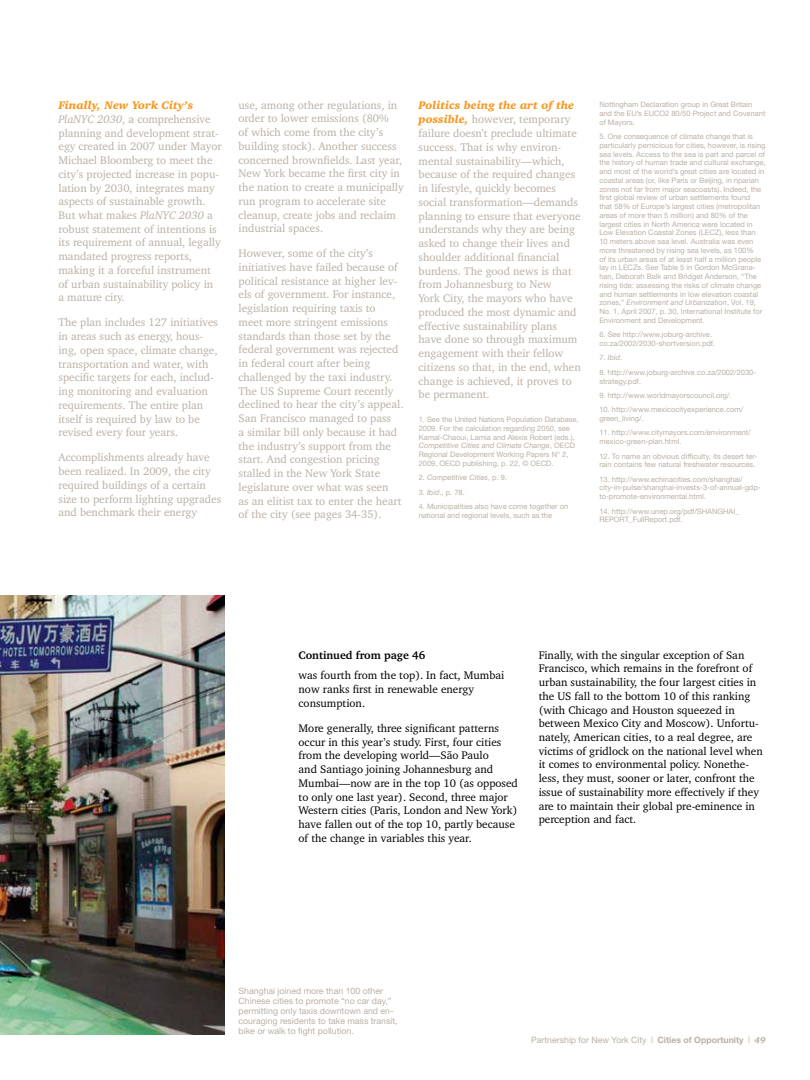
<style>
.page{position:relative;width:810px;height:1080px;background:#fff}
.page>*{position:absolute;margin:0;border:0;box-sizing:border-box;transform-origin:0 0}
.t1{font:11.25px/13.8px "Charter IT Cby BT";color:#bbb0a6}
.t2{font:11.25px/13.8px "Charter IT Cby BT";color:#000}
.t3{font:700 11.25px "Charter IT Cby BT";color:#000}
.t4{font:8.75px/10px "Helvetica Neue";color:#bbb0a6}
.t5{font:7.5px/8.8px "Helvetica Neue";color:#bbb0a6}
.t6{font:italic 7.5px "Helvetica Neue";color:#bbb0a6}
.s1{font-weight:900;font-style:italic;color:#f8971d}
.s2{font-style:italic}
.s3{font-style:normal}
.s4{font-weight:700}
.s5{font-family:"Charter IT Cby BT";font-weight:900;font-style:italic}
</style>
<div class="page">
<img style="left:0;top:595px;width:225px;height:440px">
<p class="t1" style="left:58px;top:98px;width:165px"><span class="s1">Finally, New York City’s<br></span><span class="s2">PlaNYC 2030</span>, a comprehensive planning and development strat&shy;egy created in 2007 under Mayor<br>Michael Bloomberg to meet the city’s projected increase in popu&shy;lation by 2030, integrates many aspects of sustainable growth.<br>But what makes <span class="s2">PlaNYC 2030</span> a robust statement of intentions is its requirement of annual, legally mandated progress reports, making it a forceful instrument of urban sustainability policy in<br>a mature city.</p>
<p class="t1" style="left:58px;top:316px;width:161px">The plan includes 127 initiatives in areas such as energy, hous&shy;ing, open space, climate change, transportation and water, with specific targets for each, includ&shy;ing monitoring and evaluation requirements. The entire plan itself is required by law to be revised every four years.</p>
<p class="t1" style="left:58px;top:450px;width:164px">Accomplishments already have been realized. In 2009, the city required buildings of a certain size to perform lighting upgrades and benchmark their energy</p>
<p class="t1" style="left:239px;top:98px;width:167px">use, among other regulations, in order to lower emissions (80%<br>of which come from the city’s building stock). Another success concerned brownfields. Last year,<br>New York became the first city in the nation to create a municipally run program to accelerate site cleanup, create jobs and reclaim industrial spaces.</p>
<p class="t1" style="left:239px;top:246px;width:166px">However, some of the city’s initiatives have failed because of political resistance at higher lev&shy;els of government. For instance, legislation requiring taxis to<br>meet more stringent emissions standards than those set by the federal government was rejected in federal court after being challenged by the taxi industry.<br>The US Supreme Court recently declined to hear the city’s appeal.<br>San Francisco managed to pass<br>a similar bill only because it had the industry’s support from the start. And congestion pricing stalled in the New York State legislature over what was seen<br>as an elitist tax to enter the heart of the city (see pages 34-35).</p>
<p class="t1" style="left:419px;top:98px;width:164px"><span class="s1">Politics being the art of the possible,</span> however, temporary failure doesn’t preclude ultimate success. That is why environ&shy;mental sustainability—which, because of the required changes in lifestyle, quickly becomes social transformation—demands planning to ensure that everyone understands why they are being asked to change their lives and shoulder additional financial burdens. The good news is that from Johannesburg to New<br>York City, the mayors who have produced the most dynamic and effective sustainability plans have done so through maximum engagement with their fellow citizens so that, in the end, when change is achieved, it proves to be permanent.</p>
<p class="t5" style="left:419px;top:415px;width:162px">1. See the United Nations Population Database, 2009. For the calculation regarding 2050, see Kamal-Chaoui, Lamia and Alexis Robert (eds.), <span class="s2">Competitive Cities and Climate Change</span>, OECD Regional Development Working Papers N° 2, 2009, OECD publishing, p. 22, © OECD.</p>
<p class="t6" style="left:419px;top:473px;width:90px"><span class="s3">2.</span> Competitive Cities<span class="s3">, p. 9.</span></p>
<p class="t5" style="left:419px;top:488px;width:48px">3. <span class="s2">Ibid</span>., p. 78.</p>
<p class="t5" style="left:419px;top:502px;width:151px">4. Municipalities also have come together on national and regional levels, such as the</p>
<p class="t5" style="left:599px;top:100px;width:168px">Nottingham Declaration group in Great Britain and the EU’s EUCO2 80/50 Project and Covenant of Mayors.</p>
<p class="t5" style="left:599px;top:132px;width:168px">5. One consequence of climate change that is particularly pernicious for cities, however, is rising sea levels. Access to the sea is part and parcel of the history of human trade and cultural exchange, and most of the world’s great cities are located in coastal areas (or, like Paris or Beijing, in riparian zones not far from major seacoasts). Indeed, the first global review of urban settlements found<br>that 58% of Europe’s largest cities (metropolitan areas of more than 5 million) and 80% of the largest cities in North America were located in Low Elevation Coastal Zones (LECZ), less than 10 meters above sea level. Australia was even more threatened by rising sea levels, as 100%<br>of its urban areas of at least half a million people lay in LECZs. See Table 5 in Gordon McGrana&shy;han, Deborah Balk and Bridget Anderson, “The rising tide: assessing the risks of climate change and human settlements in low elevation coastal zones,” <span class="s2">Environment and Urbanization</span>, Vol. 19, No. 1, April 2007, p. 30, International Institute for Environment and Development.</p>
<p class="t5" style="left:599px;top:330px;width:117px">6. See http://www.joburg-archive. co.za/2002/2030-shortversion.pdf.</p>
<p class="t6" style="left:599px;top:353px;width:24px"><span class="s3">7.</span> Ibid<span class="s3">.</span></p>
<p class="t5" style="left:599px;top:368px;width:159px">8. http://www.joburg-archive.co.za/2002/2030- strategy.pdf.</p>
<p class="t5" style="left:599px;top:391px;width:134px">9. http://www.worldmayorscouncil.org/.</p>
<p class="t5" style="left:599px;top:405px;width:145px">10. http://www.mexicocityexperience.com/ green_living/.</p>
<p class="t5" style="left:599px;top:428px;width:153px">11. http://www.citymayors.com/environment/ mexico-green-plan.html.</p>
<p class="t5" style="left:599px;top:451px;width:160px">12. To name an obvious difficulty, its desert ter&shy;rain contains few natural freshwater resources.</p>
<p class="t5" style="left:599px;top:475px;width:163px">13. http://www.echinacities.com/shanghai/ city-in-pulse/shanghai-invests-3-of-annual-gdp&shy;to-promote-environmental.html.</p>
<p class="t5" style="left:599px;top:506px;width:141px">14. http://www.unep.org/pdf/SHANGHAI_<br>REPORT_FullReport.pdf.</p>
<p class="t3" style="left:299px;top:648px;width:128px">Continued from page 46</p>
<p class="t2" style="left:299px;top:669px;width:207px">was fourth from the top). In fact, Mumbai now ranks first in renewable energy consumption.</p>
<p class="t2" style="left:299px;top:721px;width:221px">More generally, three significant patterns occur in this year’s study. First, four cities from the developing world—São Paulo<br>and Santiago joining Johannesburg and Mumbai—now are in the top 10 (as opposed to only one last year). Second, three major Western cities (Paris, London and New York) have fallen out of the top 10, partly because of the change in variables this year.</p>
<p class="t2" style="left:539px;top:648px;width:226px">Finally, with the singular exception of San Francisco, which remains in the forefront of urban sustainability, the four largest cities in the US fall to the bottom 10 of this ranking (with Chicago and Houston squeezed in between Mexico City and Moscow). Unfortu&shy;nately, American cities, to a real degree, are victims of gridlock on the national level when it comes to environmental policy. Nonethe&shy;less, they must, sooner or later, confront the issue of sustainability more effectively if they are to maintain their global pre-eminence in perception and fact.</p>
<p class="t4" style="left:239px;top:986px;width:160px">Shanghai joined more than 100 other Chinese cities to promote “no car day,” permitting only taxis downtown and en&shy;couraging residents to take mass transit, bike or walk to fight pollution.</p>
<p class="t4" style="left:531px;top:1035px;width:236px">Partnership for New York City | <span class="s4">Cities of Opportunity</span> | <span class="s5">49</span></p>
</div>
